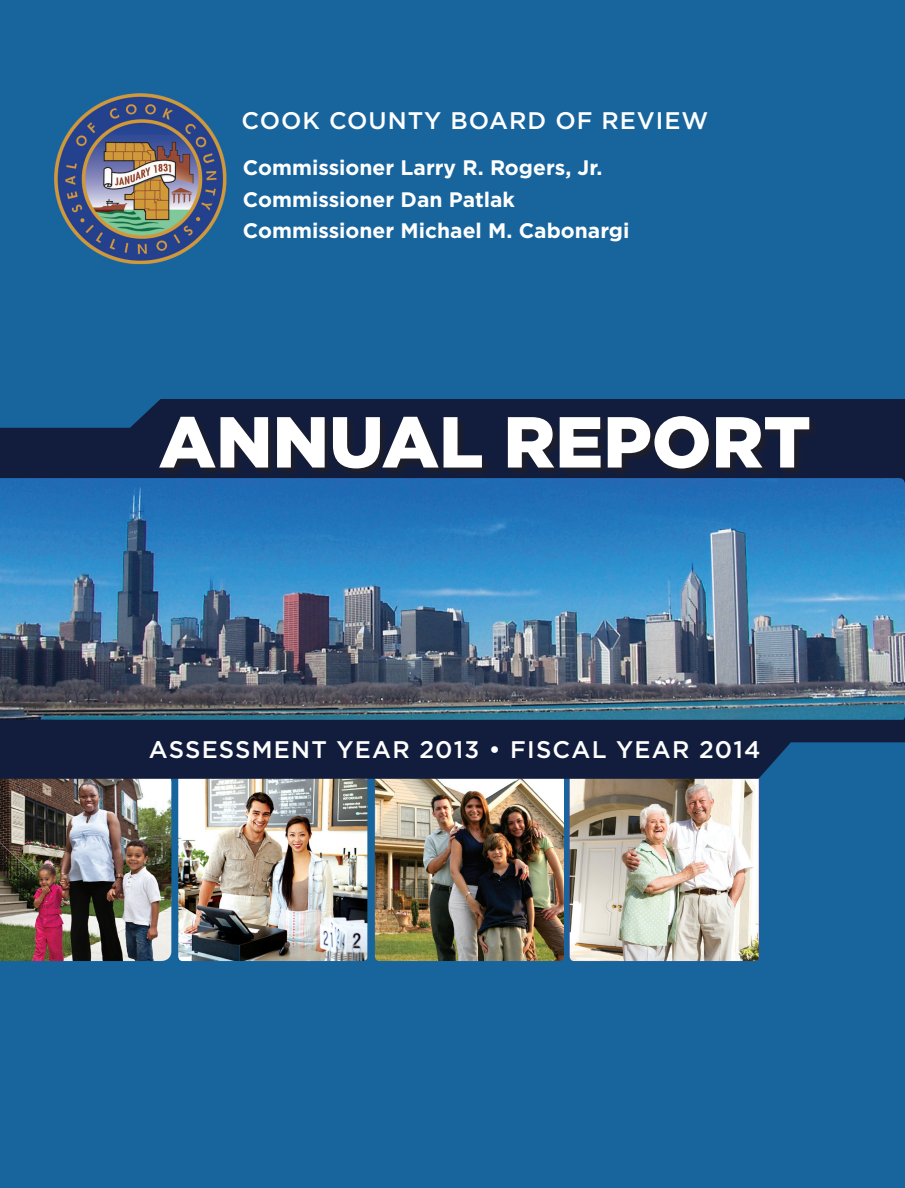
<style>
.page{position:relative;width:905px;height:1188px;background:#fff}
.page>*{position:absolute;margin:0;border:0;box-sizing:border-box;transform-origin:0 0}
.t1{font:900 72px "Gotham";color:#fff}
.t2{font:500 24px "Gotham";letter-spacing:.045em;color:#fff}
.t3{font:700 21px/31.5px "Gotham";color:#fff}
</style>
<div class="page">
<div style="left:0;top:779px;width:904px;height:409px;background:#18659d"></div>
<div style="left:0;top:0;width:904px;height:399px;background:#18659d"></div>
<img style="left:375px;top:779px;width:189px;height:182px">
<img style="left:569px;top:779px;width:189px;height:182px">
<img style="left:0;top:779px;width:171px;height:182px">
<img style="left:178px;top:779px;width:189px;height:182px">
<svg style="left:0;top:399px;width:904px;height:380px;background:#122448"></svg>
<img style="left:0;top:478px;width:904px;height:242px">
<div style="left:159px;top:416px;width:659px;height:62px;background:#231f20;opacity:.75"></div>
<p class="t2" style="left:241px;top:107px;width:468px">COOK COUNTY BOARD OF REVIEW</p>
<p class="t3" style="left:243px;top:151px;width:388px">Commissioner Larry R. Rogers, Jr.<br>Commissioner Dan Patlak<br>Commissioner Michael M. Cabonargi</p>
<h1 class="t1" style="left:159px;top:400px;width:653px">ANNUAL REPORT</h1>
<p class="t2" style="left:149px;top:736px;width:613px">ASSESSMENT YEAR 2013 • FISCAL YEAR 2014</p>
</div>
